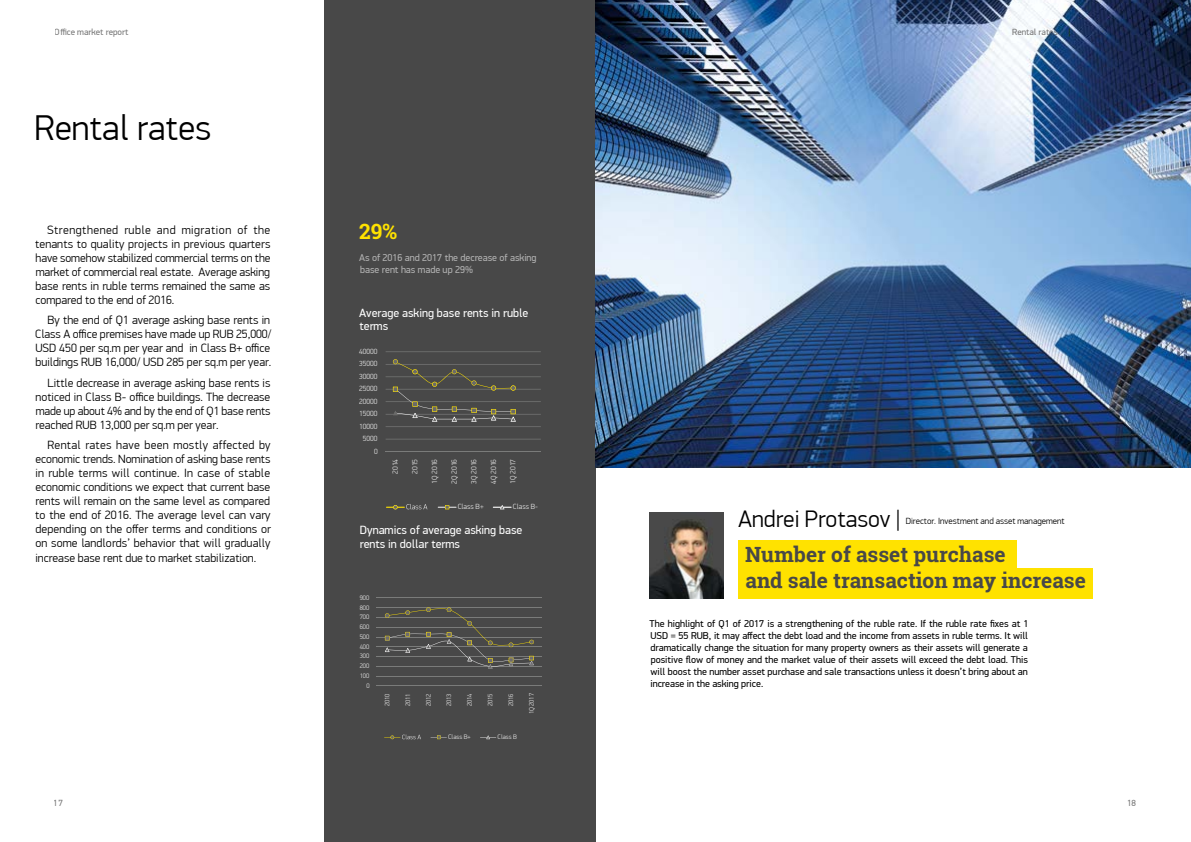
<style>
.page{position:relative;width:1191px;height:842px;background:#fff}
.page>*{position:absolute;margin:0;border:0;box-sizing:border-box;transform-origin:0 0}
.t1{font:300 36px "PF Din Display Pro";color:#000}
.t2{font:300 24px "PF Din Display Pro";color:#000}
.t3{font:700 21.1px "Roboto Slab";color:#ffe200}
.t4{font:700 21px/25.2px "Roboto Slab";color:#484848}
.t5{font:300 12px/14px "PF Din Display Pro";color:#000;text-align:justify}
.t6{font:12px/13.3px "PF Din Display Pro";color:#fff}
.t7{font:10px/12px "PF Din Display Pro";color:#000;text-align:justify}
.t8{font:10px/12px "PF Din Display Pro";color:#b2b2b2}
.t9{font:9px "PF Din Display Pro";color:#777}
.t10{font:300 9px "PF Din Display Pro";color:#000}
.t11{font:300 7.5px "PF Din Display Pro";color:#e3e3e3}
.t12{font:300 6.6px "PF Din Display Pro";color:#e3e3e3}
.s1{color:#ffe200}
</style>
<div class="page">
<div style="left:324px;top:0;width:272px;height:842px;background:#484848"></div>
<img style="left:650px;top:512px;width:73px;height:86px">
<div style="left:738px;top:540px;width:279px;height:30px;background:#ffe200"></div>
<div style="left:738px;top:568px;width:355px;height:30px;background:#ffe200"></div>
<img style="left:596px;top:0;width:595px;height:467px">
<hr style="left:385px;top:351px;width:156px;height:1px;background:#7a7b7a">
<hr style="left:385px;top:364px;width:156px;height:1px;background:#7a7b7a">
<hr style="left:385px;top:376px;width:156px;height:1px;background:#7a7b7a">
<hr style="left:385px;top:389px;width:156px;height:1px;background:#7a7b7a">
<hr style="left:385px;top:401px;width:156px;height:1px;background:#7a7b7a">
<hr style="left:385px;top:414px;width:156px;height:1px;background:#7a7b7a">
<hr style="left:385px;top:426px;width:156px;height:1px;background:#7a7b7a">
<hr style="left:385px;top:439px;width:156px;height:1px;background:#7a7b7a">
<hr style="left:385px;top:451px;width:156px;height:1px;background:#7a7b7a">
<svg style="left:393px;top:359px;width:123px;height:63px"></svg>
<svg style="left:438px;top:505px;width:18px;height:4px"></svg>
<svg style="left:493px;top:505px;width:18px;height:4px"></svg>
<svg style="left:386px;top:504px;width:41px;height:5px"></svg>
<hr style="left:377px;top:598px;width:165px;height:1px;background:#7a7b7a">
<hr style="left:377px;top:607px;width:165px;height:1px;background:#7a7b7a">
<hr style="left:377px;top:617px;width:165px;height:1px;background:#7a7b7a">
<hr style="left:377px;top:627px;width:165px;height:1px;background:#7a7b7a">
<hr style="left:377px;top:637px;width:165px;height:1px;background:#7a7b7a">
<hr style="left:377px;top:646px;width:165px;height:1px;background:#7a7b7a">
<hr style="left:377px;top:656px;width:165px;height:1px;background:#7a7b7a">
<hr style="left:377px;top:666px;width:165px;height:1px;background:#7a7b7a">
<hr style="left:377px;top:676px;width:165px;height:1px;background:#7a7b7a">
<hr style="left:377px;top:686px;width:165px;height:1px;background:#7a7b7a">
<svg style="left:430px;top:736px;width:17px;height:3px"></svg>
<svg style="left:480px;top:735px;width:16px;height:4px"></svg>
<svg style="left:384px;top:734px;width:37px;height:5px"></svg>
<svg style="left:385px;top:607px;width:149px;height:61px"></svg>
<p class="t9" style="left:55px;top:27px;width:75px">Office market report</p>
<p class="t9" style="left:1012px;top:27px;width:126px">Rental rates <span class="s1">|</span> 1 quarter, 2017</p>
<h1 class="t1" style="left:34px;top:108px;width:178px">Rental rates</h1>
<p class="t5" style="left:35px;top:223px;width:237px;text-indent:12px">Strengthened ruble and migration of the tenants to quality projects in previous quarters have somehow stabilized commercial terms on the market of commercial real estate. Average asking base rents in ruble terms remained the same as compared to the end of 2016.</p>
<p class="t5" style="left:35px;top:314px;width:237px;text-indent:12px">By the end of Q1 average asking base rents in Class A office premises have made up RUB 25,000/ USD 450 per sq.m per year and in Class B+ office buildings RUB 16,000/ USD 285 per sq.m per year.</p>
<p class="t5" style="left:35px;top:376px;width:236px;text-indent:12px">Little decrease in average asking base rents is noticed in Class B- office buildings. The decrease made up about 4% and by the end of Q1 base rents reached RUB 13,000 per sq.m per year.</p>
<p class="t5" style="left:35px;top:439px;width:237px;text-indent:12px">Rental rates have been mostly affected by economic trends. Nomination of asking base rents in ruble terms will continue. In case of stable economic conditions we expect that current base rents will remain on the same level as compared to the end of 2016. The average level can vary depending on the offer terms and conditions or on some landlords’ behavior that will gradually increase base rent due to market stabilization.</p>
<h3 class="t3" style="left:359px;top:217px;width:40px">29%</h3>
<p class="t8" style="left:359px;top:251px;width:179px">As of 2016 and 2017 the decrease of asking base rent has made up 29%</p>
<p class="t6" style="left:359px;top:306px;width:171px">Average asking base rents in ruble terms</p>
<p class="t11" style="left:359px;top:347px;width:20px">40000</p>
<p class="t11" style="left:359px;top:359px;width:20px">35000</p>
<p class="t11" style="left:359px;top:372px;width:20px">30000</p>
<p class="t11" style="left:359px;top:384px;width:20px">25000</p>
<p class="t11" style="left:359px;top:397px;width:20px">20000</p>
<p class="t11" style="left:359px;top:409px;width:20px">15000</p>
<p class="t11" style="left:359px;top:422px;width:20px">10000</p>
<p class="t11" style="left:363px;top:434px;width:16px">5000</p>
<p class="t11" style="left:374px;top:447px;width:5px">0</p>
<p class="t11" style="left:391px;top:474px;width:16px;rotate:-90deg">2014</p>
<p class="t11" style="left:411px;top:474px;width:16px;rotate:-90deg">2015</p>
<p class="t11" style="left:430px;top:483px;width:26px;rotate:-90deg">1Q 2016</p>
<p class="t11" style="left:450px;top:483px;width:26px;rotate:-90deg">2Q 2016</p>
<p class="t11" style="left:469px;top:483px;width:26px;rotate:-90deg">3Q 2016</p>
<p class="t11" style="left:489px;top:483px;width:26px;rotate:-90deg">4Q 2016</p>
<p class="t11" style="left:509px;top:483px;width:26px;rotate:-90deg">1Q 2017</p>
<p class="t11" style="left:458px;top:502px;width:27px">Class B+</p>
<p class="t11" style="left:513px;top:502px;width:27px">Class B-</p>
<p class="t6" style="left:360px;top:524px;width:164px">Dynamics of average asking base rents in dollar terms</p>
<h2 class="t2" style="left:738px;top:505px;width:164px">Andrei Protasov |</h2>
<p class="t10" style="left:905px;top:516px;width:160px">Director. Investment and asset management</p>
<h3 class="t4" style="left:745px;top:542px;width:342px">Number of asset purchase<br>and sale transaction may increase</h3>
<p class="t12" style="left:360px;top:594px;width:11px">900</p>
<p class="t12" style="left:360px;top:604px;width:11px">800</p>
<p class="t12" style="left:360px;top:613px;width:11px">700</p>
<p class="t12" style="left:360px;top:623px;width:11px">600</p>
<p class="t12" style="left:360px;top:633px;width:11px">500</p>
<p class="t12" style="left:360px;top:643px;width:11px">400</p>
<p class="t12" style="left:360px;top:652px;width:11px">300</p>
<p class="t12" style="left:360px;top:662px;width:11px">200</p>
<p class="t12" style="left:360px;top:672px;width:11px">100</p>
<p class="t12" style="left:366px;top:682px;width:5px">0</p>
<p class="t7" style="left:649px;top:618px;width:380px">The highlight of Q1 of 2017 is a strengthening of the ruble rate. If the ruble rate fixes at 1<br>USD = 55 RUB, it may affect the debt load and the income from assets in ruble terms. It will dramatically change the situation for many property owners as their assets will generate a positive flow of money and the market value of their assets will exceed the debt load. This will boost the number asset purchase and sale transactions unless it doesn’t bring about an increase in the asking price.</p>
<p class="t12" style="left:383px;top:706px;width:14px;rotate:-90deg">2010</p>
<p class="t12" style="left:404px;top:706px;width:14px;rotate:-90deg">2011</p>
<p class="t12" style="left:424px;top:706px;width:14px;rotate:-90deg">2012</p>
<p class="t12" style="left:445px;top:706px;width:14px;rotate:-90deg">2013</p>
<p class="t12" style="left:466px;top:706px;width:14px;rotate:-90deg">2014</p>
<p class="t12" style="left:486px;top:706px;width:14px;rotate:-90deg">2015</p>
<p class="t12" style="left:507px;top:706px;width:14px;rotate:-90deg">2016</p>
<p class="t12" style="left:528px;top:714px;width:23px;rotate:-90deg">1Q 2017</p>
<p class="t12" style="left:448px;top:733px;width:24px">Class B+</p>
<p class="t12" style="left:497px;top:733px;width:21px">Class B</p>
<p class="t9" style="left:54px;top:798px;width:10px">17</p>
<p class="t9" style="left:1127px;top:798px;width:10px">18</p>
</div>
